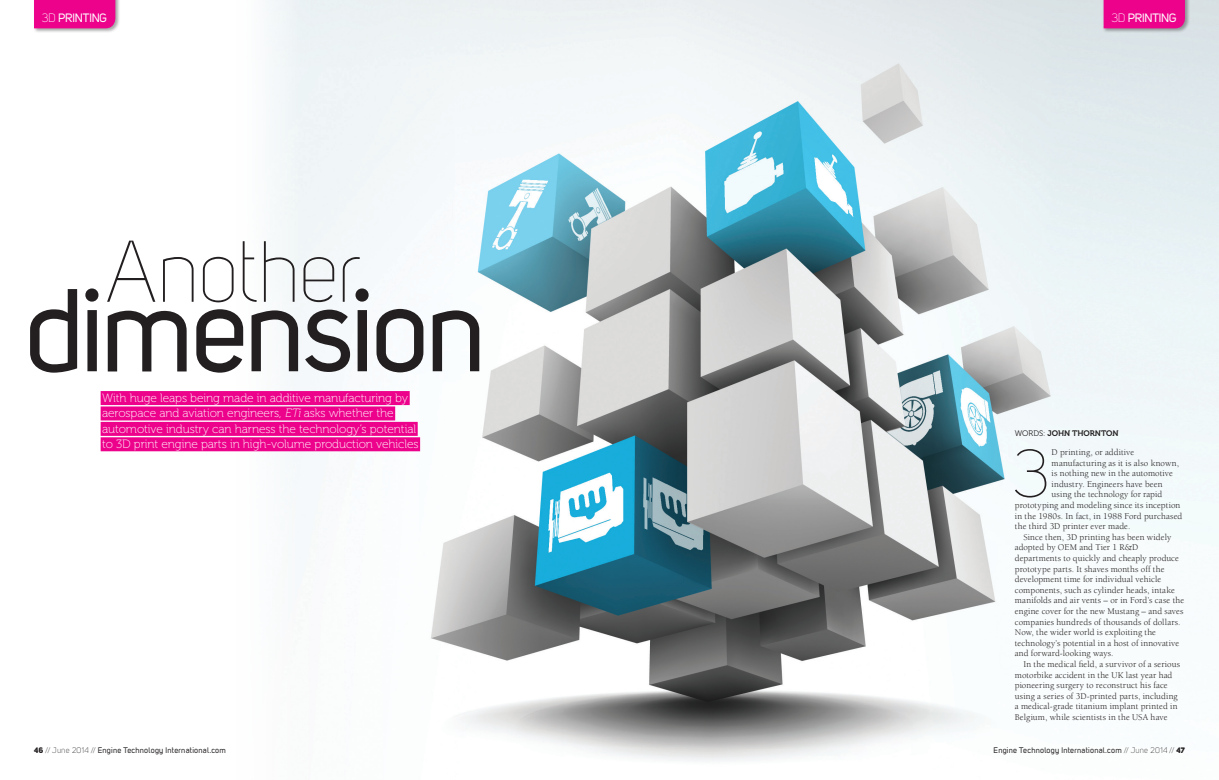
<style>
.page{position:relative;width:1219px;height:780px;background:#fff}
.page>*{position:absolute;margin:0;border:0;box-sizing:border-box;transform-origin:0 0}
.t1{font:117.3px "Uni Sans Regular";letter-spacing:-.045em;color:#231f20}
.t2{font:85.5px "Uni Sans Thin";letter-spacing:-.045em;color:#231f20}
.t3{font:68px "Uni Sans Thin";color:#231f20}
.t4{font:12px/15.4px "Museo 100";letter-spacing:-.005em;color:#fff}
.t5{font:12px "Uni Sans Regular";letter-spacing:-.025em;color:#fff}
.t6{font:9px "Berkeley";letter-spacing:.01em;color:#231f20}
.t7{font:8px "Uni Sans Regular";letter-spacing:.02em;color:#231f20}
.t8{font:8px "Museo 700";letter-spacing:-.005em;color:#231f20}
.s1{font-family:"Uni Sans Light"}
.s2{font-style:italic}
.s3{font-family:"Museo 300"}
.s4{font-family:"Uni Sans Heavy"}
</style>
<div class="page">
<img style="left:236px;top:0;width:983px;height:762px">
<div style="left:33px;top:0;width:87px;height:34px;background:#231f20;opacity:.4"></div>
<div style="left:34px;top:0;width:81px;height:28px;background:#ed028c"></div>
<div style="left:1102px;top:0;width:88px;height:34px;background:#231f20;opacity:.4"></div>
<div style="left:1104px;top:0;width:81px;height:28px;background:#ed028c"></div>
<div style="left:101px;top:391px;width:309px;height:14px;background:#ed028c"></div>
<div style="left:101px;top:406px;width:294px;height:14px;background:#ed028c"></div>
<div style="left:101px;top:422px;width:317px;height:14px;background:#ed028c"></div>
<div style="left:101px;top:437px;width:319px;height:14px;background:#ed028c"></div>
<h3 class="t5" style="left:42px;top:10px;width:67px"><span class="s1">3D</span> printing</h3>
<h3 class="t5" style="left:1111px;top:10px;width:67px"><span class="s1">3D</span> printing</h3>
<h2 class="t2" style="left:105px;top:225px;width:259px">Another</h2>
<h1 class="t1" style="left:25px;top:262px;width:465px">dimension</h1>
<h3 class="t4" style="left:102px;top:390px;width:318px">With huge leaps being made in additive manufacturing by aerospace and aviation engineers, <span class="s2">ETi</span>asks whether the automotive industry can harness the technology’s potential to 3D print engine parts in high-volume production vehicles</h3>
<p class="t8" style="left:1015px;top:429px;width:105px"><span class="s3">WORDS:</span> JOHN THORNTON</p>
<h3 class="t3" style="left:1012px;top:436px;width:40px">3</h3>
<p class="t6" style="left:1052px;top:447px;width:84px">D printing, or additive</p>
<p class="t6" style="left:1052px;top:458px;width:129px">manufacturing as it is also known,</p>
<p class="t6" style="left:1052px;top:468px;width:123px">is nothing new in the automotive</p>
<p class="t6" style="left:1052px;top:479px;width:113px">industry. Engineers have been</p>
<p class="t6" style="left:1052px;top:489px;width:112px">using the technology for rapid</p>
<p class="t6" style="left:1015px;top:500px;width:167px">prototyping and modeling since its inception</p>
<p class="t6" style="left:1015px;top:511px;width:169px">in the 1980s. In fact, in 1988 Ford purchased</p>
<p class="t6" style="left:1015px;top:521px;width:117px">the third 3D printer ever made.</p>
<p class="t6" style="left:1023px;top:532px;width:149px">Since then, 3D printing has been widely</p>
<p class="t6" style="left:1015px;top:542px;width:125px">adopted by OEM and Tier 1 R&amp;D</p>
<p class="t6" style="left:1015px;top:553px;width:166px">departments to quickly and cheaply produce</p>
<p class="t6" style="left:1015px;top:564px;width:151px">prototype parts. It shaves months off the</p>
<p class="t6" style="left:1015px;top:574px;width:148px">development time for individual vehicle</p>
<p class="t6" style="left:1015px;top:585px;width:162px">components, such as cylinder heads, intake</p>
<p class="t6" style="left:1015px;top:595px;width:171px">manifolds and air vents – or in Ford’s case the</p>
<p class="t6" style="left:1015px;top:606px;width:170px">engine cover for the new Mustang – and saves</p>
<p class="t6" style="left:1015px;top:617px;width:167px">companies hundreds of thousands of dollars.</p>
<p class="t6" style="left:1015px;top:627px;width:143px">Now, the wider world is exploiting the</p>
<p class="t6" style="left:1015px;top:638px;width:166px">technology’s potential in a host of innovative</p>
<p class="t6" style="left:1015px;top:648px;width:100px">and forward-looking ways.</p>
<p class="t6" style="left:1023px;top:659px;width:158px">In the medical field, a survivor of a serious</p>
<p class="t6" style="left:1015px;top:670px;width:159px">motorbike accident in the UK last year had</p>
<p class="t6" style="left:1015px;top:680px;width:154px">pioneering surgery to reconstruct his face</p>
<p class="t6" style="left:1015px;top:691px;width:164px">using a series of 3D-printed parts, including</p>
<p class="t6" style="left:1015px;top:701px;width:164px">a medical-grade titanium implant printed in</p>
<p class="t6" style="left:1015px;top:712px;width:154px">Belgium, while scientists in the USA have</p>
<p class="t7" style="left:34px;top:745px;width:194px"><span class="s4">46</span> <span class="s1">// June 2014 //</span> Engine Technology International.com</p>
<p class="t7" style="left:994px;top:745px;width:193px">Engine Technology International.com <span class="s1">// June 2014 //</span> <span class="s4">47</span></p>
</div>
